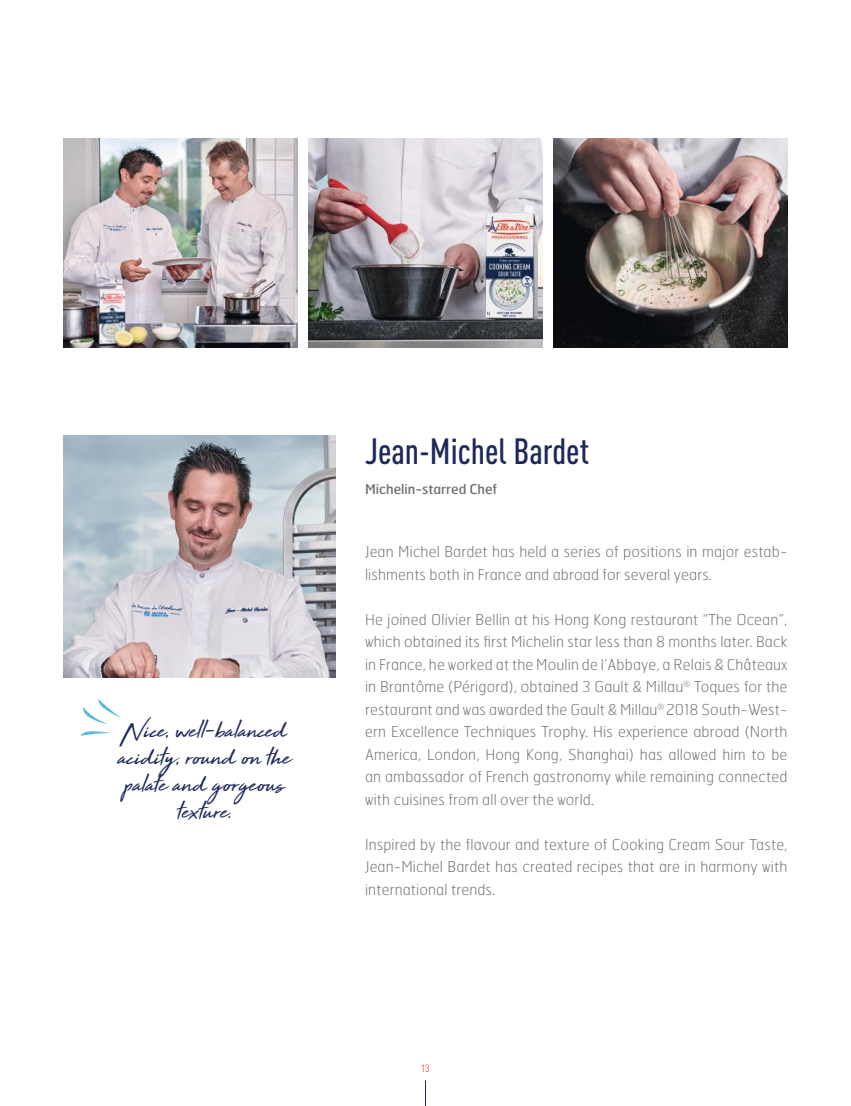
<style>
.page{position:relative;width:851px;height:1106px;background:#fff}
.page>*{position:absolute;margin:0;border:0;box-sizing:border-box;transform-origin:0 0}
.t1{font:500 condensed 36px "DIN Pro";color:#1d295d}
.t2{font:28.5px/27px "High Tide";color:#1d295d;text-align:center}
.t3{font:100 15px/22.5px "Hermes FB";letter-spacing:.01em;color:#6d7172;text-align:justify}
.t4{font:13.5px "Hermes FB";color:#6d7172}
.t5{font:10.5px "Novecentosanscondensed";color:#f03023}
</style>
<div class="page">
<img style="left:64px;top:435px;width:271px;height:242px">
<svg style="left:425px;top:1080px;width:1px;height:26px"></svg>
<svg style="left:83px;top:699px;width:37px;height:25px"></svg>
<svg style="left:81px;top:731px;width:28px;height:5px"></svg>
<img style="left:64px;top:138px;width:234px;height:209px">
<img style="left:308px;top:138px;width:234px;height:209px">
<img style="left:553px;top:138px;width:234px;height:209px">
<h2 class="t2" style="left:118px;top:713px;width:174px">Nice, well-balanced acidity, round on the palate and gorgeous texture.</h2>
<h1 class="t1" style="left:365px;top:424px;width:225px">Jean-Michel Bardet</h1>
<p class="t4" style="left:365px;top:480px;width:134px">Michelin-starred Chef</p>
<p class="t3" style="left:365px;top:540px;width:423px">Jean Michel Bardet has held a series of positions in major estab&shy;lishments both in France and abroad for several years.</p>
<p class="t3" style="left:365px;top:607px;width:424px">He joined Olivier Bellin at his Hong Kong restaurant “The Ocean”, which obtained its first Michelin star less than 8 months later. Back in France, he worked at the Moulin de l’Abbaye, a Relais &amp; Châteaux in Brantôme (Périgord), obtained 3 Gault &amp; Millau<sup>®</sup> Toques for the restaurant and was awarded the Gault &amp; Millau<sup>®</sup> 2018 South-West&shy;ern Excellence Techniques Trophy. His experience abroad (North America, London, Hong Kong, Shanghai) has allowed him to be an ambassador of French gastronomy while remaining connected with cuisines from all over the world.</p>
<p class="t3" style="left:365px;top:832px;width:424px">Inspired by the flavour and texture of Cooking Cream Sour Taste, Jean-Michel Bardet has created recipes that are in harmony with international trends.</p>
<p class="t5" style="left:421px;top:1062px;width:9px">13</p>
</div>
